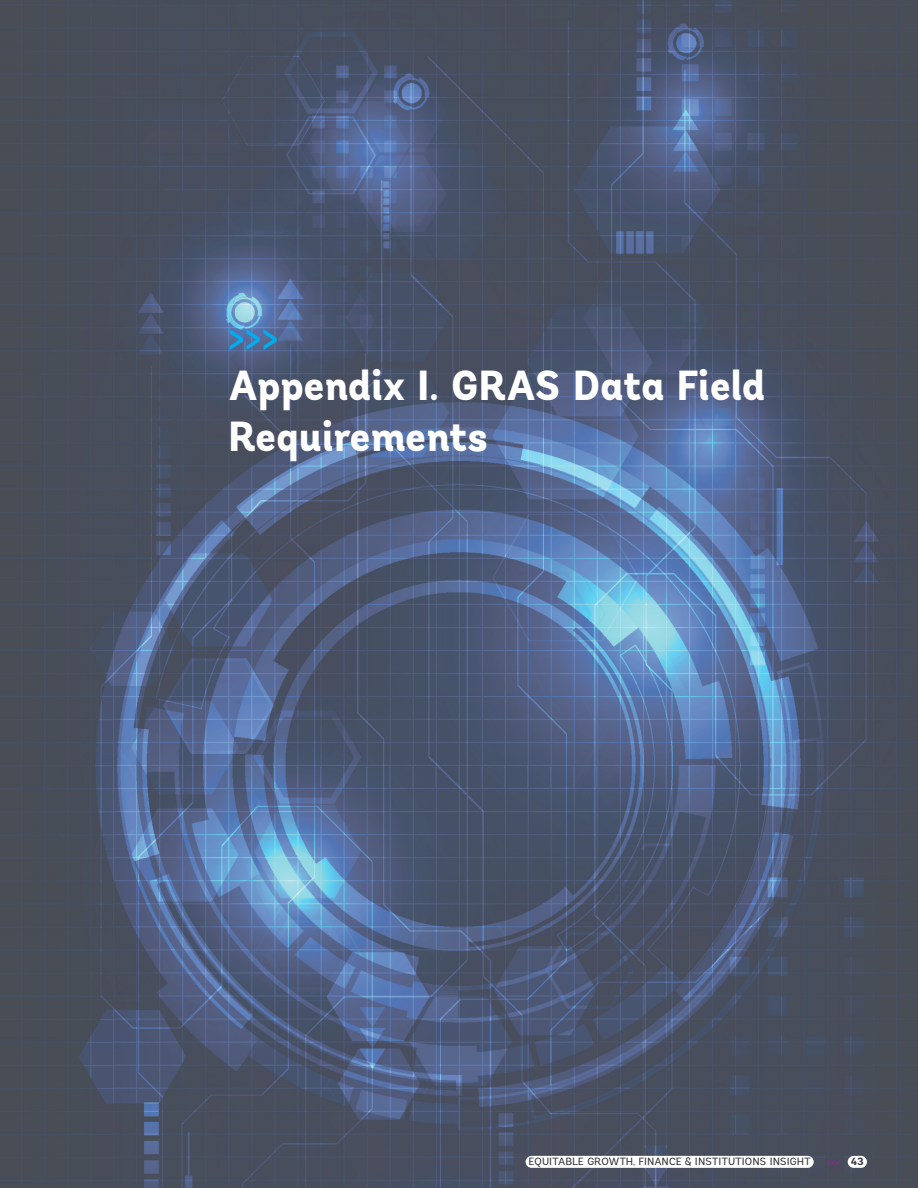
<style>
.page{position:relative;width:918px;height:1188px;background:#fff}
.page>*{position:absolute;margin:0;border:0;box-sizing:border-box;transform-origin:0 0}
.t1{font:800 42px/50.4px "Andes";letter-spacing:-.015em;color:#fff;scale:.95 1}
.t2{font:700 42px "Andes";color:#00aeef;scale:.95 1}
.t3{font:700 12px "Andes";color:#862b91;scale:.95 1}
.t4{font:10.5px "Andes";letter-spacing:-.015em;color:#343437}
.s1{font-size:10.5px;color:#343437}
</style>
<div class="page">
<img style="left:0;top:0;width:918px;height:1188px">
<div style="left:848px;top:1156px;width:19px;height:12px;background:#fff;border-radius:6px"></div>
<div style="left:526px;top:1156px;width:288px;height:12px;background:#fff;border-radius:6px"></div>
<p class="t2" style="left:228px;top:310px;width:55px">&gt;&gt;&gt;</p>
<p class="t1" style="left:228px;top:361px;width:567px">Appendix I. GRAS Data Field<br>Requirements</p>
<p class="t4" style="left:529px;top:1155px;width:284px">EQUITABLE GROWTH, FINANCE &amp; INSTITUTIONS INSIGHT</p>
<p class="t3" style="left:826px;top:1154px;width:41px">&lt;&lt;&lt; <span class="s1">43</span></p>
</div>
